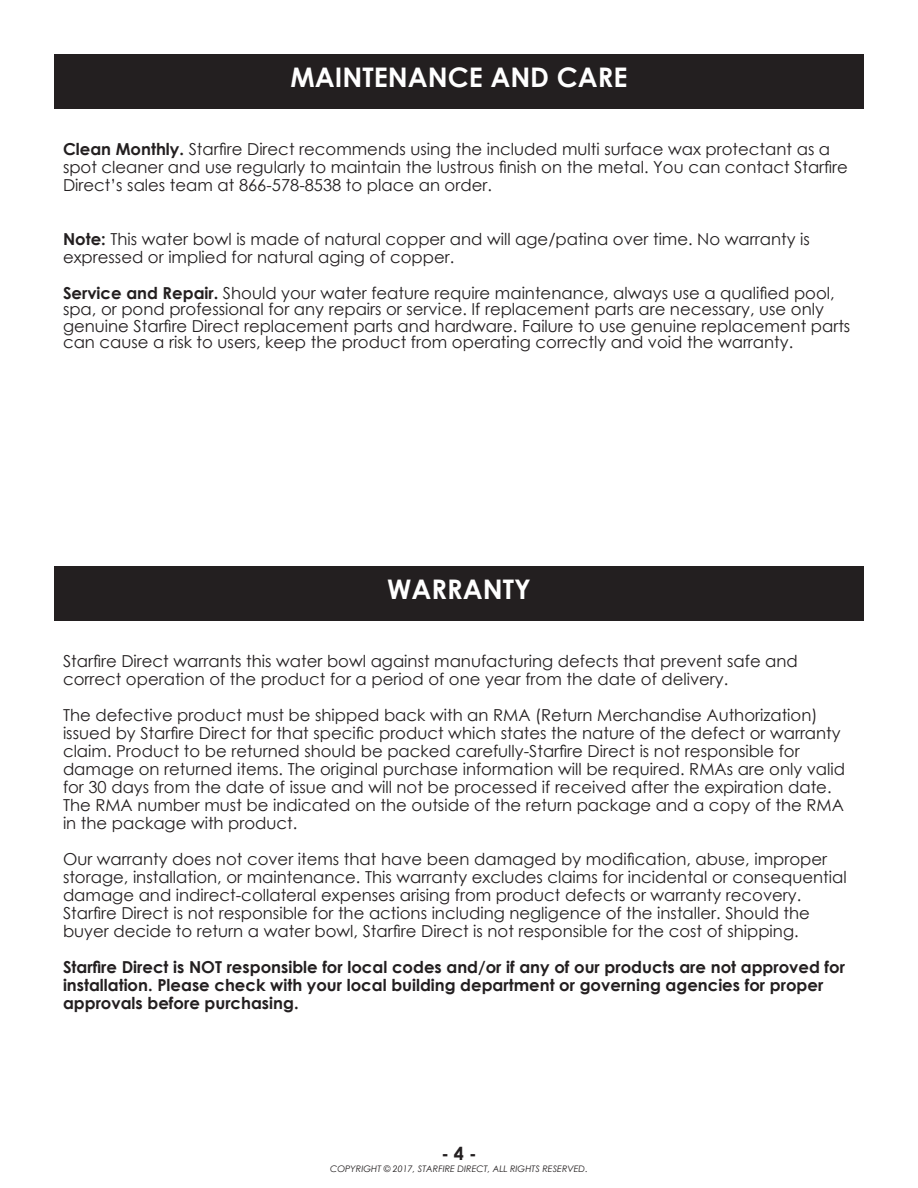
<style>
.page{position:relative;width:918px;height:1188px;background:#fff}
.page>*{position:absolute;margin:0;border:0;box-sizing:border-box;transform-origin:0 0}
.Paragraph_Style_1{font:700 27px "Century Gothic";color:#fff}
.t1{font:700 18px "Century Gothic";color:#231f20}
.t2{font:16.5px/18px "Century Gothic";color:#231f20}
.t3{font:700 16.5px/18px "Century Gothic";color:#231f20}
.t4{font:italic 9px "Century Gothic";color:#231f20}
.s1{font-weight:700}
</style>
<div class="page">
<div style="left:54px;top:54px;width:810px;height:55px;background:#231f20"></div>
<div style="left:54px;top:566px;width:810px;height:55px;background:#231f20"></div>
<p class="Paragraph_Style_1" style="left:291px;top:57px;width:338px">MAINTENANCE AND CARE</p>
<p class="t2" style="left:63px;top:139px;width:787px"><span class="s1">Clean Monthly.</span> Starfire Direct recommends using the included multi surface wax protectant as a spot cleaner and use regularly to maintain the lustrous finish on the metal. You can contact Starfire<br>Direct’s sales team at 866-578-8538 to place an order.</p>
<p class="t2" style="left:63px;top:229px;width:748px"><span class="s1">Note:</span> This water bowl is made of natural copper and will age/patina over time. No warranty is expressed or implied for natural aging of copper.</p>
<p class="t2" style="left:63px;top:284px;width:789px;line-height:16.5px"><span class="s1">Service and Repair.</span> Should your water feature require maintenance, always use a qualified pool, spa, or pond professional for any repairs or service. If replacement parts are necessary, use only genuine Starfire Direct replacement parts and hardware. Failure to use genuine replacement parts can cause a risk to users, keep the product from operating correctly and void the warranty.</p>
<p class="Paragraph_Style_1" style="left:387px;top:569px;width:145px">WARRANTY</p>
<p class="t2" style="left:63px;top:651px;width:736px">Starfire Direct warrants this water bowl against manufacturing defects that prevent safe and correct operation of the product for a period of one year from the date of delivery.</p>
<p class="t2" style="left:63px;top:705px;width:784px">The defective product must be shipped back with an RMA (Return Merchandise Authorization) issued by Starfire Direct for that specific product which states the nature of the defect or warranty claim. Product to be returned should be packed carefully-Starfire Direct is not responsible for damage on returned items. The original purchase information will be required. RMAs are only valid for 30 days from the date of issue and will not be processed if received after the expiration date.<br>The RMA number must be indicated on the outside of the return package and a copy of the RMA in the package with product.</p>
<p class="t2" style="left:63px;top:849px;width:785px">Our warranty does not cover items that have been damaged by modification, abuse, improper storage, installation, or maintenance. This warranty excludes claims for incidental or consequential damage and indirect-collateral expenses arising from product defects or warranty recovery.<br>Starfire Direct is not responsible for the actions including negligence of the installer. Should the buyer decide to return a water bowl, Starfire Direct is not responsible for the cost of shipping.</p>
<p class="t3" style="left:63px;top:957px;width:784px">Starfire Direct is NOT responsible for local codes and/or if any of our products are not approved for installation. Please check with your local building department or governing agencies for proper approvals before purchasing.</p>
<p class="t1" style="left:441px;top:1139px;width:37px">- 4 -</p>
<p class="t4" style="left:330px;top:1162px;width:259px">COPYRIGHT © 2017, STARFIRE DIRECT, ALL RIGHTS RESERVED.</p>
</div>
